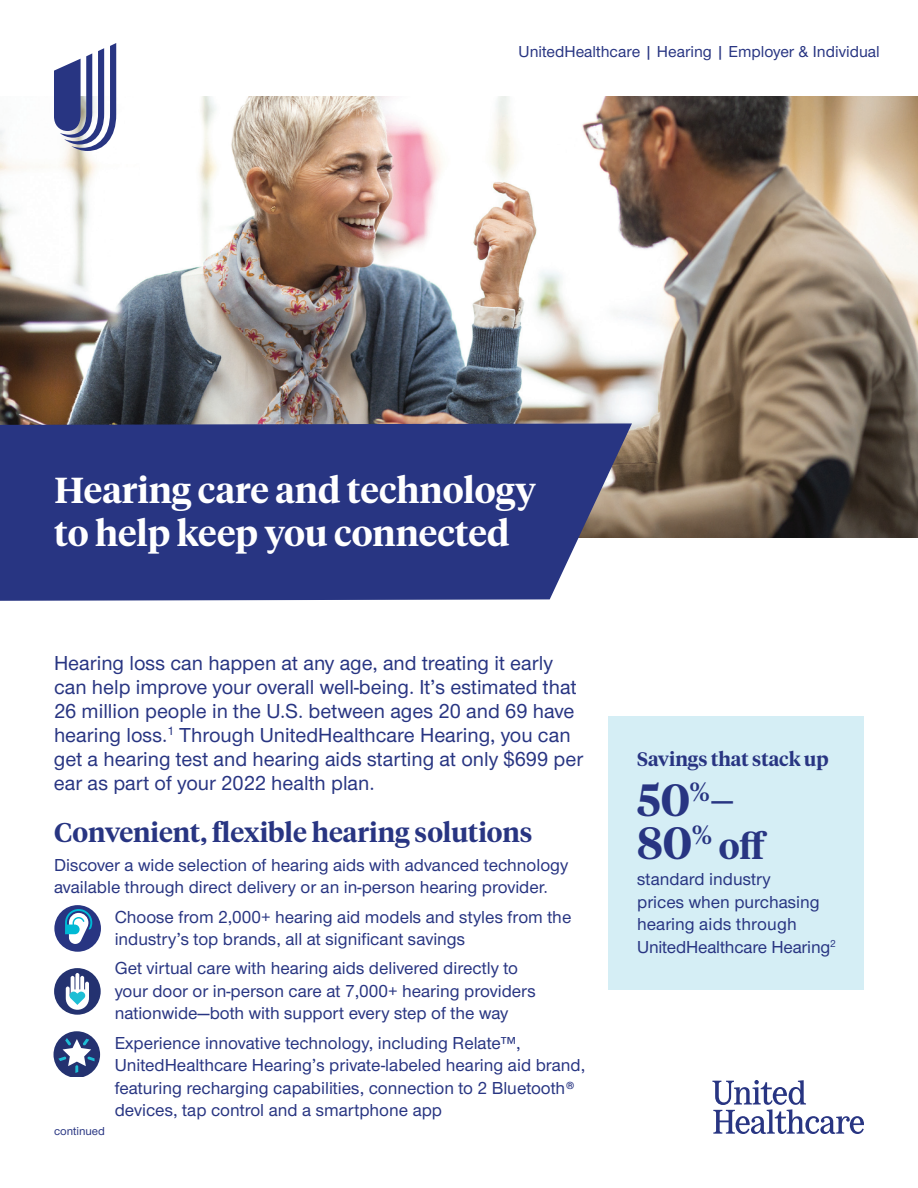
<style>
.page{position:relative;width:918px;height:1188px;background:#fff}
.page>*{position:absolute;margin:0;border:0;box-sizing:border-box;transform-origin:0 0}
.t1{font:600 45px "UHC Serif Headline";color:#283582}
.t2{font:600 36px/43.2px "UHC Serif Headline";color:#fff}
.t3{font:600 36px "UHC Serif Headline";color:#283582}
.t4{font:600 27px "UHC Serif Headline";color:#283582}
.t5{font:500 21px/24px "UHC Sans";color:#283582}
.t6{font:600 19.5px "UHC Serif Headline";color:#283582}
.t7{font:500 18px/22.5px "UHC Sans";color:#283582}
.t8{font:500 16.5px "UHC Sans";color:#283582}
.t9{font:12px "UHC Sans";color:#283582}
.s1{font-size:20.7px}
.s2{font-size:45px}
</style>
<div class="page">
<div style="left:609px;top:717px;width:255px;height:273px;background:#d5eef5"></div>
<div style="left:54px;top:905px;width:47px;height:47px;background:#283582;border-radius:50%"></div>
<svg style="left:65px;top:909px;width:27px;height:35px"></svg>
<div style="left:54px;top:968px;width:47px;height:47px;background:#243270;border-radius:50%"></div>
<svg style="left:66px;top:973px;width:23px;height:37px"></svg>
<svg style="left:54px;top:1031px;width:46px;height:46px"></svg>
<img style="left:0;top:97px;width:918px;height:440px">
<svg style="left:54px;top:43px;width:62px;height:108px"></svg>
<svg style="left:712px;top:1080px;width:152px;height:54px"></svg>
<svg style="left:0;top:423px;width:632px;height:178px;background:#343f86"></svg>
<p class="t8" style="left:539px;top:40px;width:326px">UnitedHealthcare <span class="s1">|</span> Hearing <span class="s1">|</span> Group Retiree</p>
<p class="t8" style="left:519px;top:41px;width:363px">UnitedHealthcare | Hearing | Employer &amp; Individual</p>
<h2 class="t2" style="left:54px;top:467px;width:483px">Hearing care and technology to help keep you connected</h2>
<p class="t5" style="left:54px;top:650px;width:531px">Hearing loss can happen at any age, and treating it early can help improve your overall well-being. It’s estimated that 26 million people in the U.S. between ages 20 and 69 have hearing loss.<sup>1</sup> Through UnitedHealthcare Hearing, you can get a hearing test and hearing aids starting at only $699 per ear as part of your 2022 health plan.</p>
<h3 class="t4" style="left:54px;top:813px;width:480px">Convenient, flexible hearing solutions</h3>
<p class="t7" style="left:54px;top:853px;width:516px">Discover a wide selection of hearing aids with advanced technology available through direct delivery or an in-person hearing provider.</p>
<p class="t7" style="left:115px;top:904px;width:458px">Choose from 2,000+ hearing aid models and styles from the industry’s top brands, all at significant savings</p>
<p class="t7" style="left:115px;top:956px;width:423px">Get virtual care with hearing aids delivered directly to your door or in-person care at 7,000+ hearing providers nationwide—both with support every step of the way</p>
<p class="t7" style="left:115px;top:1030px;width:472px">Experience innovative technology, including Relate™, UnitedHealthcare Hearing’s private-labeled hearing aid brand, featuring recharging capabilities, connection to 2 Bluetooth® devices, tap control and a smartphone app</p>
<p class="t9" style="left:54px;top:1123px;width:52px">continued</p>
<p class="t6" style="left:637px;top:745px;width:193px">Savings that stack up</p>
<h1 class="t1" style="left:637px;top:769px;width:99px">50<sup>%</sup>–</h1>
<h2 class="t3" style="left:637px;top:822px;width:132px"><span class="s2">80</span><sup>%</sup> off</h2>
<p class="t7" style="left:637px;top:867px;width:200px">standard industry<br>prices when purchasing hearing aids through<br>UnitedHealthcare Hearing<sup>2</sup></p>
</div>
